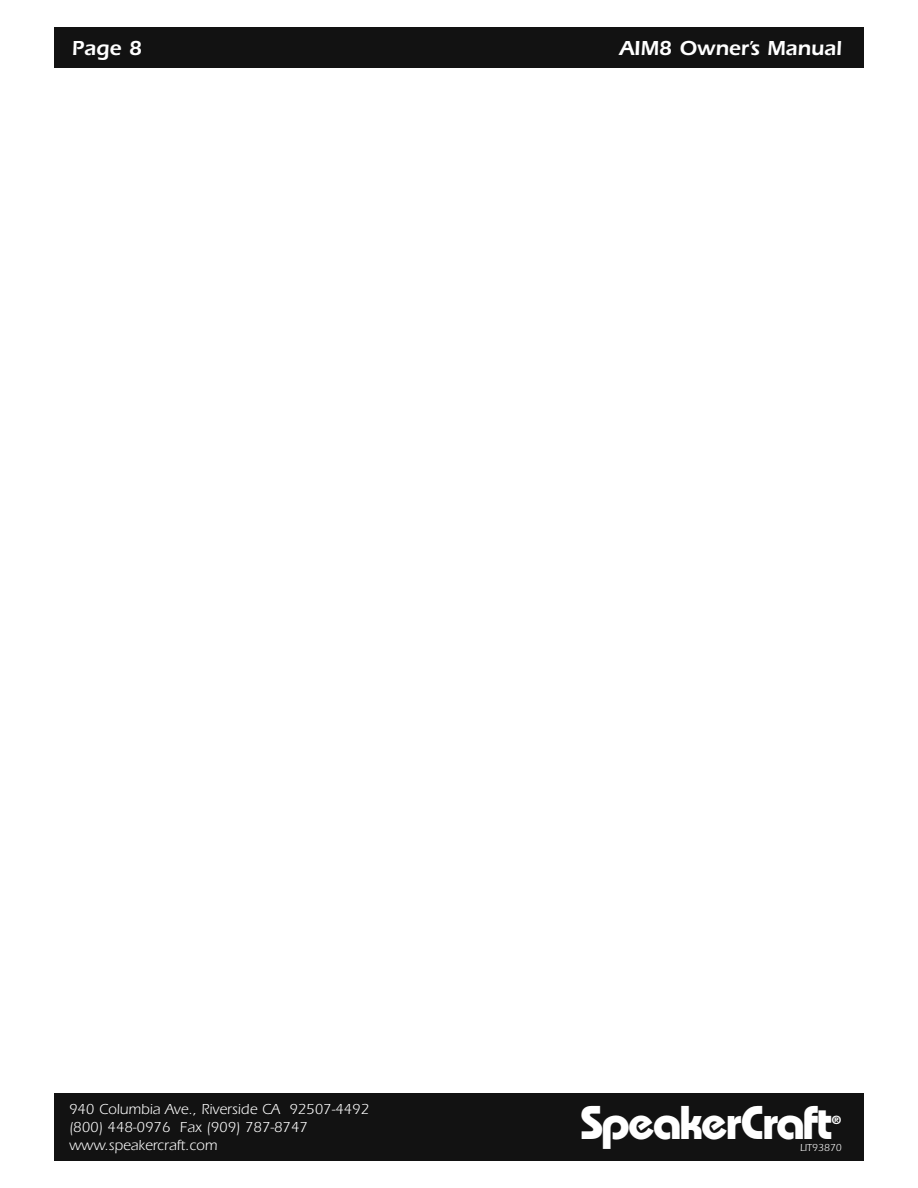
<style>
.page{position:relative;width:918px;height:1188px;background:#fff}
.page>*{position:absolute;margin:0;border:0;box-sizing:border-box;transform-origin:0 0}
.t1{font:700 47.25px "Bauhaus";letter-spacing:-.04em;color:#fff}
.t2{font:600 21px "Itc Eras";color:#fff}
.t3{font:15px/18px "Itc Eras";color:#fff}
.t4{font:700 11.85px "Bauhaus";color:#fff}
.t5{font:10.5px "Itc Eras";color:#fff}
</style>
<div class="page">
<div style="left:54px;top:1094px;width:810px;height:67px;background:#121212"></div>
<div style="left:54px;top:27px;width:810px;height:41px;background:#121212"></div>
<h2 class="t2" style="left:72px;top:36px;width:72px">Page 8</h2>
<h2 class="t2" style="left:620px;top:36px;width:224px">AIM8 Owner’s Manual</h2>
<p class="t3" style="left:69px;top:1101px;width:302px">940 Columbia Ave., Riverside CA 92507-4492 (800) 448-0976 Fax (909) 787-8747 www.speakercraft.com</p>
<h1 class="t1" style="left:580px;top:1094px;width:254px">SpeakerCraft</h1>
<p class="t4" style="left:832px;top:1112px;width:11px">®</p>
<p class="t5" style="left:800px;top:1142px;width:43px">LIT93870</p>
</div>
